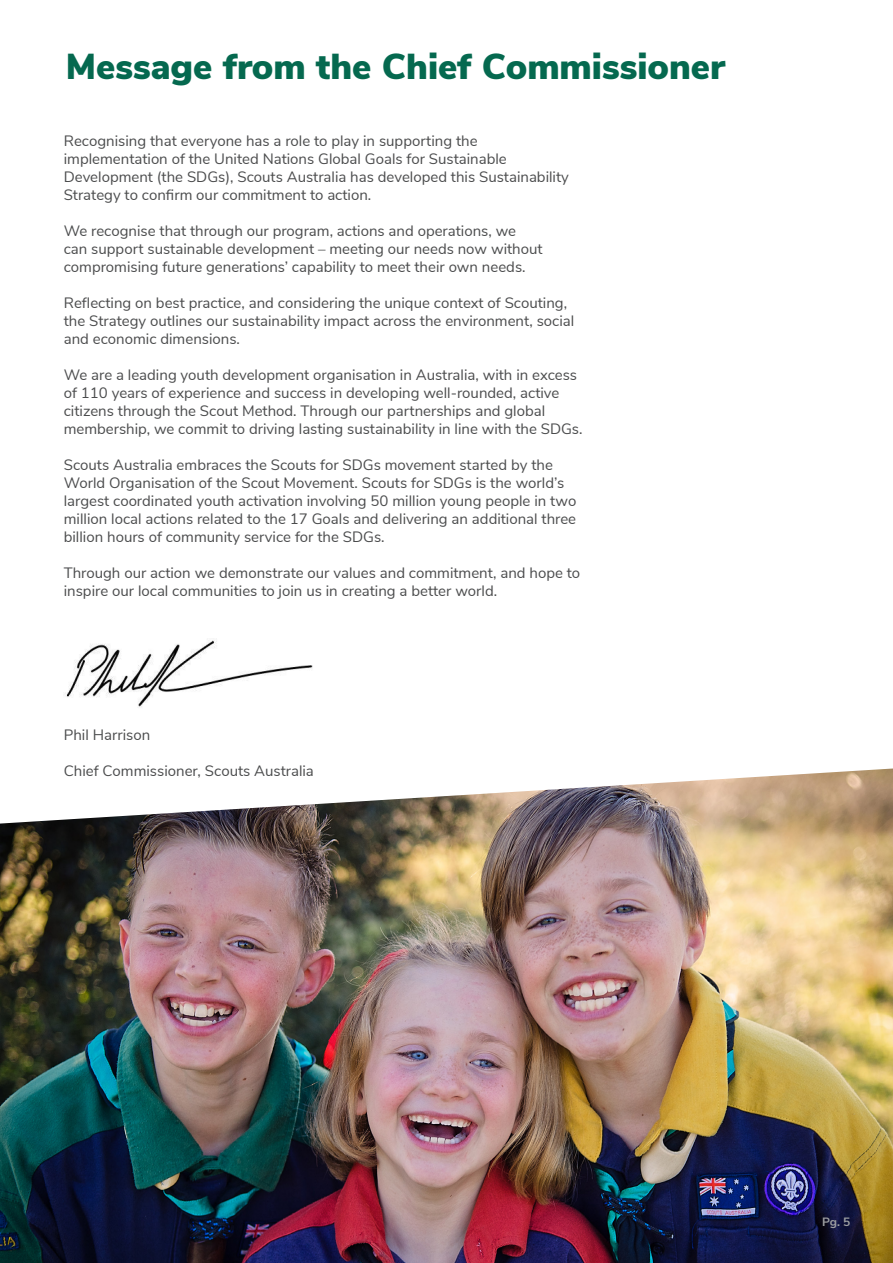
<style>
.page{position:relative;width:893px;height:1263px;background:#fff}
.page>*{position:absolute;margin:0;border:0;box-sizing:border-box;transform-origin:0 0}
.t1{font:900 36px "Nunito Sans";color:#05694f}
.Body{font:15px/18px "Nunito Sans";color:#4b4c4d}
.t2{font:700 12px "Nunito Sans";color:#9d9fa2}
</style>
<div class="page">
<img style="left:0;top:768px;width:893px;height:495px">
<img style="left:65px;top:640px;width:248px;height:67px">
<p class="t1" style="left:66px;top:40px;width:661px">Message from the Chief Commissioner</p>
<p class="Body" style="left:64px;top:130px;width:507px">Recognising that everyone has a role to play in supporting the implementation of the United Nations Global Goals for Sustainable Development (the SDGs), Scouts Australia has developed this Sustainability Strategy to confirm our commitment to action.</p>
<p class="Body" style="left:64px;top:220px;width:480px">We recognise that through our program, actions and operations, we can support sustainable development – meeting our needs now without compromising future generations’ capability to meet their own needs.</p>
<p class="Body" style="left:64px;top:292px;width:512px">Reflecting on best practice, and considering the unique context of Scouting, the Strategy outlines our sustainability impact across the environment, social and economic dimensions.</p>
<p class="Body" style="left:64px;top:364px;width:520px">We are a leading youth development organisation in Australia, with in excess of 110 years of experience and success in developing well-rounded, active citizens through the Scout Method. Through our partnerships and global membership, we commit to driving lasting sustainability in line with the SDGs.</p>
<p class="Body" style="left:64px;top:454px;width:514px">Scouts Australia embraces the Scouts for SDGs movement started by the World Organisation of the Scout Movement. Scouts for SDGs is the world’s largest coordinated youth activation involving 50 million young people in two million local actions related to the 17 Goals and delivering an additional three billion hours of community service for the SDGs.</p>
<p class="Body" style="left:64px;top:562px;width:518px">Through our action we demonstrate our values and commitment, and hope to inspire our local communities to join us in creating a better world.</p>
<p class="Body" style="left:64px;top:724px;width:88px">Phil Harrison</p>
<p class="Body" style="left:64px;top:760px;width:252px">Chief Commissioner, Scouts Australia</p>
<p class="t2" style="left:822px;top:1213px;width:30px">Pg. 5</p>
</div>
